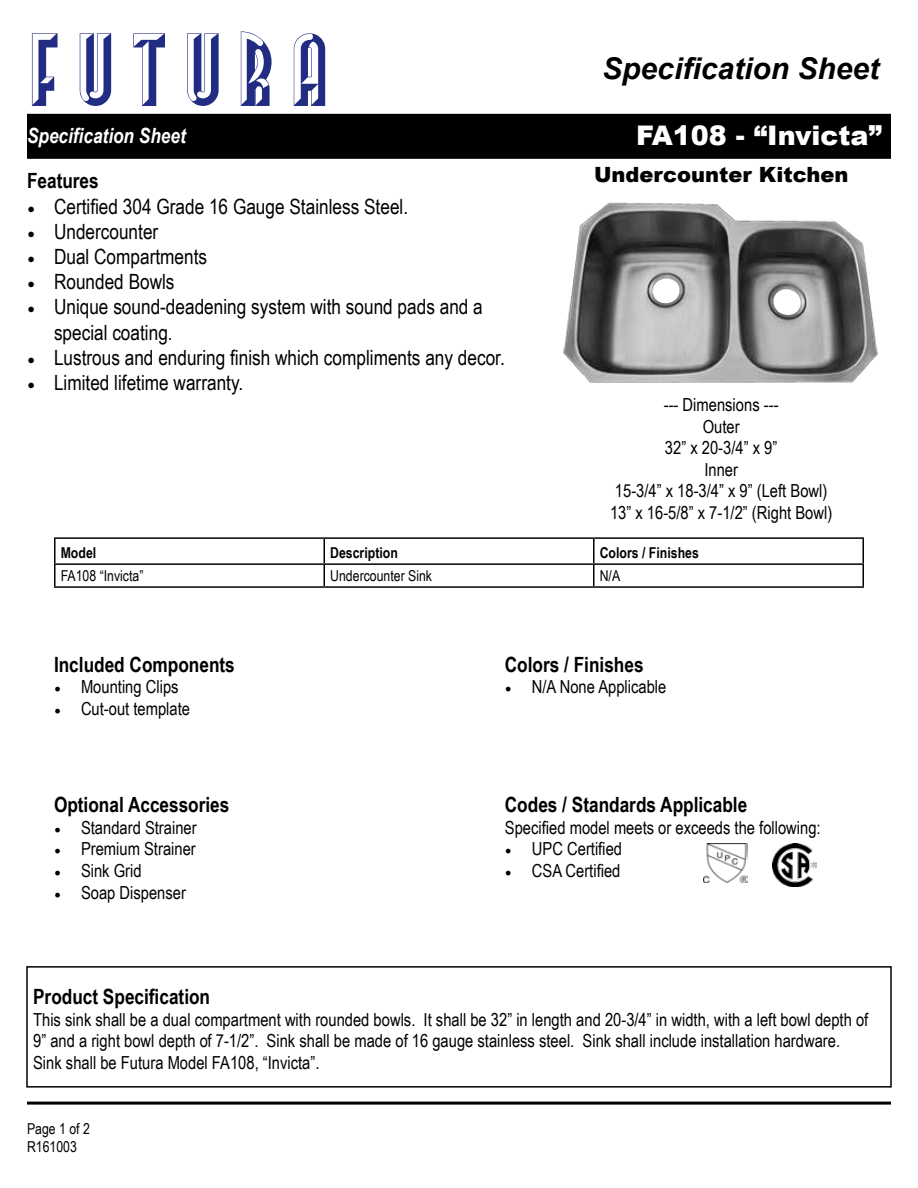
<style>
.page{position:relative;width:918px;height:1188px;background:#fff}
.page>*{position:absolute;margin:0;border:0;box-sizing:border-box;transform-origin:0 0}
.t1{font:99.15px "Facets NF";letter-spacing:.2em;color:#222c83}
.t2{font:italic 700 30px "Arial";color:#000}
.t3{font:900 27px "Arial";color:#fff}
.t4{font:21px/25.2px "Arial Narrow";color:#000}
.t5{font:700 21px "Arial Narrow";color:#000}
.t6{font:900 21px "Arial";color:#000}
.t7{font:italic 700 21px "Arial Narrow";color:#fff}
.t8{font:18px/21.6px "Arial Narrow";color:#000;text-align:center}
.t9{font:15px/18px "Arial Narrow";color:#000}
.t10{font:700 15px "Arial Narrow";color:#000}
.s1{font-family:"Minion Pro"}
</style>
<div class="page">
<div style="left:27px;top:114px;width:864px;height:45px;background:#000"></div>
<img style="left:563px;top:202px;width:315px;height:181px">
<div style="left:26px;top:966px;width:866px;height:122px;border:2px solid #000"></div>
<hr style="left:27px;top:1102px;width:864px;height:3px;background:#000">
<hr style="left:54px;top:537px;width:270px;height:2px;background:#000">
<hr style="left:54px;top:539px;width:2px;height:24px;background:#000">
<hr style="left:324px;top:537px;width:270px;height:2px;background:#000">
<hr style="left:594px;top:537px;width:270px;height:2px;background:#000">
<hr style="left:862px;top:539px;width:2px;height:24px;background:#000">
<hr style="left:54px;top:563px;width:270px;height:2px;background:#000">
<hr style="left:54px;top:565px;width:2px;height:21px;background:#000">
<hr style="left:324px;top:563px;width:270px;height:2px;background:#000">
<svg style="left:324px;top:539px;width:1px;height:47px"></svg>
<hr style="left:594px;top:563px;width:270px;height:2px;background:#000">
<svg style="left:593px;top:539px;width:1px;height:47px"></svg>
<hr style="left:862px;top:565px;width:2px;height:21px;background:#000">
<hr style="left:54px;top:586px;width:270px;height:2px;background:#000">
<hr style="left:324px;top:586px;width:270px;height:2px;background:#000">
<hr style="left:594px;top:586px;width:270px;height:2px;background:#000">
<img style="left:704px;top:843px;width:44px;height:39px">
<img style="left:773px;top:843px;width:43px;height:43px">
<h1 class="t1" style="left:31px;top:2px;width:297px">FUTURA</h1>
<p class="t7" style="left:27px;top:119px;width:160px">Specification Sheet</p>
<p class="t5" style="left:27px;top:165px;width:73px">Features</p>
<p class="t4" style="left:27px;top:193px;width:383px"><span class="s1">•</span> Certified 304 Grade 16 Gauge Stainless Steel.</p>
<p class="t4" style="left:27px;top:218px;width:133px"><span class="s1">•</span> Undercounter</p>
<p class="t4" style="left:27px;top:243px;width:182px"><span class="s1">•</span> Dual Compartments</p>
<p class="t4" style="left:27px;top:269px;width:149px"><span class="s1">•</span> Rounded Bowls</p>
<p class="t4" style="left:54px;top:294px;width:430px;text-indent:-27px"><span class="s1">•</span> Unique sound-deadening system with sound pads and a special coating.</p>
<p class="t4" style="left:27px;top:344px;width:479px"><span class="s1">•</span> Lustrous and enduring finish which compliments any decor.</p>
<p class="t4" style="left:27px;top:369px;width:218px"><span class="s1">•</span> Limited lifetime warranty.</p>
<h2 class="t2" style="left:602px;top:49px;width:278px">Specification Sheet</h2>
<h3 class="t3" style="left:636px;top:116px;width:247px">FA108 - “Invicta”</h3>
<p class="t6" style="left:594px;top:159px;width:256px">Undercounter Kitchen</p>
<p class="t8" style="left:610px;top:393px;width:224px">--- Dimensions ---<br>Outer<br>32” x 20-3/4” x 9”<br>Inner<br>15-3/4” x 18-3/4” x 9” (Left Bowl)<br>13” x 16-5/8” x 7-1/2” (Right Bowl)</p>
<p class="t10" style="left:61px;top:542px;width:37px">Model</p>
<p class="t10" style="left:330px;top:542px;width:69px">Description</p>
<p class="t10" style="left:600px;top:542px;width:101px">Colors / Finishes</p>
<p class="t9" style="left:61px;top:566px;width:84px">FA108 “Invicta”</p>
<p class="t9" style="left:330px;top:566px;width:103px">Undercounter Sink</p>
<p class="t9" style="left:600px;top:566px;width:22px">N/A</p>
<p class="t5" style="left:54px;top:648px;width:182px">Included Components</p>
<p class="t8" style="left:54px;top:676px;width:126px"><span class="s1">•</span> Mounting Clips</p>
<p class="t8" style="left:54px;top:697px;width:138px"><span class="s1">•</span> Cut-out template</p>
<p class="t5" style="left:54px;top:789px;width:177px">Optional Accessories</p>
<p class="t8" style="left:54px;top:816px;width:144px"><span class="s1">•</span> Standard Strainer</p>
<p class="t8" style="left:54px;top:838px;width:143px"><span class="s1">•</span> Premium Strainer</p>
<p class="t8" style="left:54px;top:859px;width:89px"><span class="s1">•</span> Sink Grid</p>
<p class="t8" style="left:54px;top:881px;width:134px"><span class="s1">•</span> Soap Dispenser</p>
<p class="t5" style="left:505px;top:648px;width:140px">Colors / Finishes</p>
<p class="t8" style="left:505px;top:676px;width:163px"><span class="s1">•</span> N/A None Applicable</p>
<p class="t5" style="left:505px;top:789px;width:244px">Codes / Standards Applicable</p>
<p class="t8" style="left:505px;top:816px;width:317px">Specified model meets or exceeds the following:</p>
<p class="t8" style="left:505px;top:838px;width:119px"><span class="s1">•</span> UPC Certified</p>
<p class="t8" style="left:505px;top:859px;width:117px"><span class="s1">•</span> CSA Certified</p>
<p class="t5" style="left:33px;top:981px;width:179px">Product Specification</p>
<p class="t8" style="left:33px;top:1008px;width:837px;text-align:left">This sink shall be a dual compartment with rounded bowls. It shall be 32” in length and 20-3/4” in width, with a left bowl depth of<br>9” and a right bowl depth of 7-1/2”. Sink shall be made of 16 gauge stainless steel. Sink shall include installation hardware.<br>Sink shall be Futura Model FA108, “Invicta”.</p>
<p class="t9" style="left:27px;top:1119px;width:64px">Page 1 of 2<br>R161003</p>
</div>
